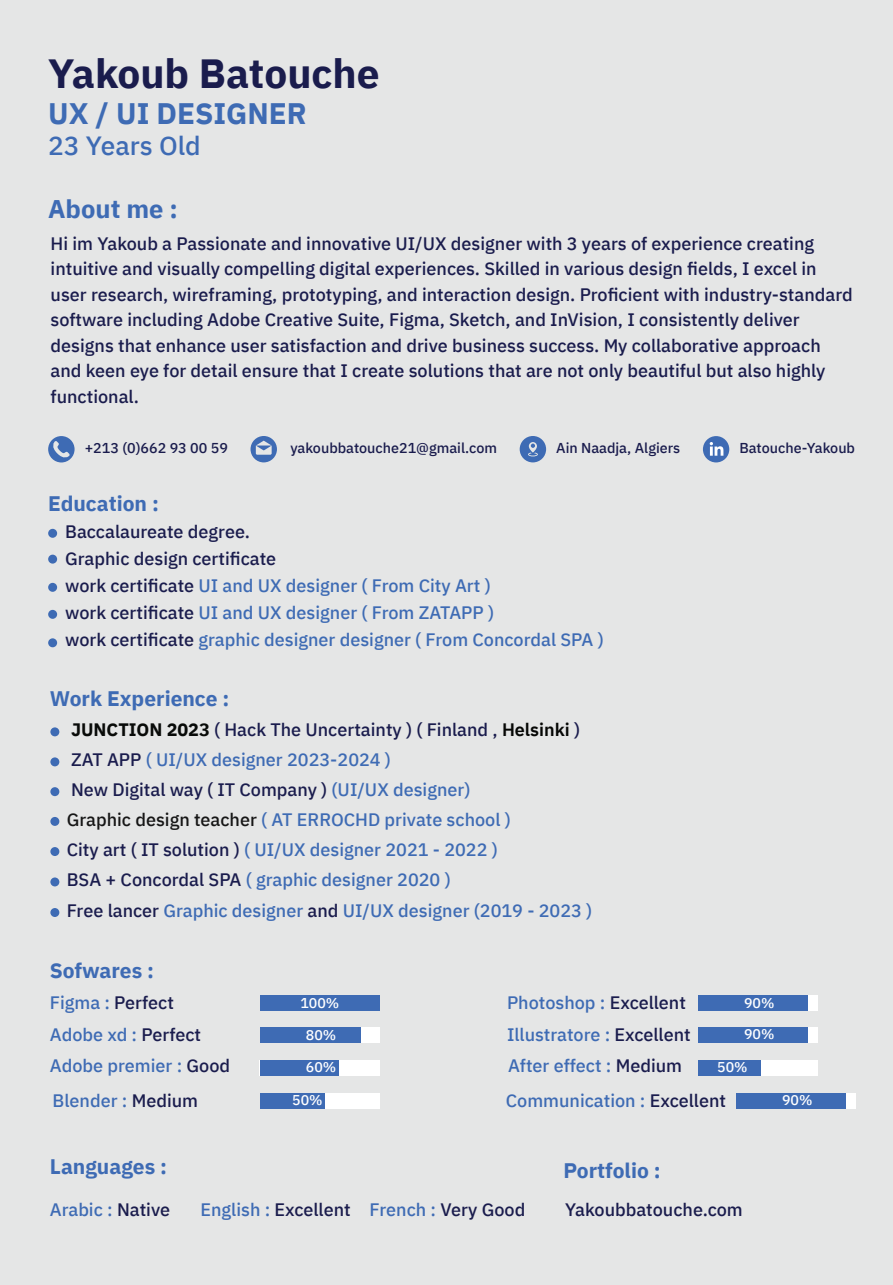
<style>
.page{position:relative;width:893px;height:1285px;background:#fff}
.page>*{position:absolute;margin:0;border:0;box-sizing:border-box;transform-origin:0 0}
.t1{font:700 40.65px "IBM Plex Sans Arabic";color:#1a1c4d}
.t2{font:700 29.55px "IBM Plex Sans Arabic";color:#3e6bb4}
.t3{font:500 26.25px "IBM Plex Sans Arabic";color:#3e6bb4}
.t4{font:700 25.5px "IBM Plex Sans Arabic";color:#3e6bb4}
.t5{font:700 21px "IBM Plex Sans Arabic";color:#3e6bb4}
.t6{font:500 18px/30px "IBM Plex Sans Arabic";color:#3e6bb4}
.t7{font:500 18px/25.5px "IBM Plex Sans Arabic";color:#1a1c4d}
.t8{font:500 14.25px "IBM Plex Sans Arabic";color:#1a1c4d}
.t9{font:500 14.1px "IBM Plex Sans Arabic";color:#fff}
.s1{color:#1a1c4d}
.s2{font-weight:700;color:#090b09}
.s3{font-weight:600;color:#060705}
.s4{color:#161616}
.s5{color:#3e6bb4}
</style>
<div class="page">
<div style="left:0;top:0;width:893px;height:1284px;background:#e5e6e6"></div>
<div style="left:703px;top:436px;width:26px;height:26px;background:#3e6bb4;border-radius:50%"></div>
<svg style="left:710px;top:442px;width:13px;height:13px"></svg>
<svg style="left:48px;top:436px;width:27px;height:26px"></svg>
<svg style="left:520px;top:436px;width:26px;height:26px"></svg>
<svg style="left:251px;top:436px;width:26px;height:26px"></svg>
<div style="left:48px;top:529px;width:9px;height:8px;background:#3e6bb4;border-radius:50%"></div>
<div style="left:48px;top:554px;width:9px;height:9px;background:#3e6bb4;border-radius:50%"></div>
<div style="left:48px;top:583px;width:9px;height:8px;background:#3e6bb4;border-radius:50%"></div>
<div style="left:48px;top:610px;width:9px;height:8px;background:#3e6bb4;border-radius:50%"></div>
<div style="left:48px;top:638px;width:9px;height:9px;background:#3e6bb4;border-radius:50%"></div>
<div style="left:50px;top:727px;width:9px;height:9px;background:#3e6bb4;border-radius:50%"></div>
<div style="left:50px;top:757px;width:9px;height:9px;background:#3e6bb4;border-radius:50%"></div>
<div style="left:50px;top:787px;width:9px;height:9px;background:#3e6bb4;border-radius:50%"></div>
<div style="left:50px;top:816px;width:9px;height:9px;background:#3e6bb4;border-radius:50%"></div>
<div style="left:50px;top:847px;width:9px;height:9px;background:#3e6bb4;border-radius:50%"></div>
<div style="left:50px;top:877px;width:9px;height:9px;background:#3e6bb4;border-radius:50%"></div>
<div style="left:50px;top:908px;width:9px;height:8px;background:#3e6bb4;border-radius:50%"></div>
<div style="left:260px;top:995px;width:120px;height:15px;background:#3e6bb4"></div>
<div style="left:260px;top:1027px;width:120px;height:15px;background:#fff"></div>
<div style="left:260px;top:1027px;width:101px;height:15px;background:#3e6bb4"></div>
<div style="left:260px;top:1059px;width:120px;height:16px;background:#fff"></div>
<div style="left:260px;top:1059px;width:78px;height:16px;background:#3e6bb4"></div>
<div style="left:698px;top:995px;width:120px;height:15px;background:#fff"></div>
<div style="left:698px;top:995px;width:110px;height:15px;background:#3e6bb4"></div>
<div style="left:698px;top:1027px;width:120px;height:15px;background:#fff"></div>
<div style="left:698px;top:1027px;width:110px;height:15px;background:#3e6bb4"></div>
<div style="left:698px;top:1059px;width:120px;height:16px;background:#fff"></div>
<div style="left:698px;top:1059px;width:62px;height:16px;background:#3e6bb4"></div>
<div style="left:736px;top:1093px;width:120px;height:15px;background:#fff"></div>
<div style="left:736px;top:1093px;width:110px;height:15px;background:#3e6bb4"></div>
<div style="left:260px;top:1093px;width:120px;height:15px;background:#fff"></div>
<div style="left:260px;top:1093px;width:64px;height:15px;background:#3e6bb4"></div>
<h1 class="t1" style="left:48px;top:50px;width:333px">Yakoub Batouche</h1>
<h2 class="t2" style="left:48px;top:96px;width:260px">UX / UI DESIGNER</h2>
<h3 class="t3" style="left:48px;top:131px;width:154px">23 Years Old</h3>
<h3 class="t4" style="left:48px;top:194px;width:131px">About me :</h3>
<p class="t7" style="left:51px;top:230px;width:804px">Hi im Yakoub a Passionate and innovative UI/UX designer with 3 years of experience creating intuitive and visually compelling digital experiences. Skilled in various design fields, I excel in user research, wireframing, prototyping, and interaction design. Proficient with industry-standard software including Adobe Creative Suite, Figma, Sketch, and InVision, I consistently deliver designs that enhance user satisfaction and drive business success. My collaborative approach and keen eye for detail ensure that I create solutions that are not only beautiful but also highly functional.</p>
<p class="t8" style="left:85px;top:439px;width:145px">+213 (0)662 93 00 59</p>
<p class="t8" style="left:290px;top:439px;width:208px">yakoubbatouche21@gmail.com</p>
<p class="t8" style="left:556px;top:439px;width:126px">Ain Naadja, Algiers</p>
<p class="t8" style="left:739px;top:439px;width:117px">Batouche-Yakoub</p>
<p class="t5" style="left:48px;top:491px;width:112px">Education :</p>
<p class="t6" style="left:65px;top:518px;width:540px;line-height:27px"><span class="s1">Baccalaureate degree.<br>Graphic design certificate<br>work certificate</span> UI and UX designer ( From City Art )<br><span class="s1">work certificate</span> UI and UX designer ( From ZATAPP )<br><span class="s1">work certificate</span> graphic designer designer ( From Concordal SPA )</p>
<p class="t5" style="left:50px;top:686px;width:181px">Work Experience :</p>
<p class="t6" style="left:67px;top:715px;width:527px"><span class="s2">JUNCTION 2023</span> <span class="s1">( Hack The Uncertainty ) ( Finland ,</span> <span class="s3">Helsinki</span> <span class="s1">)<br>ZAT APP</span> ( UI/UX designer 2023-2024 )<br><span class="s1">New Digital way ( IT Company )</span> (UI/UX designer)<br><span class="s4">Graphic design teacher</span> ( AT ERROCHD private school )<br><span class="s1">City art ( IT solution )</span> ( UI/UX designer 2021 - 2022 )<br><span class="s1">BSA + Concordal SPA</span> ( graphic designer 2020 )<br><span class="s1">Free lancer</span> Graphic designer <span class="s1">and</span> UI/UX designer (2019 - 2023 )</p>
<p class="t5" style="left:50px;top:958px;width:106px">Sofwares :</p>
<p class="t6" style="left:50px;top:987px;width:182px;line-height:31.5px">Figma : <span class="s1">Perfect<br></span>Adobe xd : <span class="s1">Perfect<br></span>Adobe premier : <span class="s1">Good</span></p>
<p class="t9" style="left:300px;top:994px;width:40px">100%</p>
<p class="t9" style="left:306px;top:1026px;width:32px">80%</p>
<p class="t9" style="left:306px;top:1058px;width:32px">60%</p>
<p class="t6" style="left:507px;top:987px;width:185px;line-height:31.5px">Photoshop : <span class="s1">Excellent<br></span>Illustratore : <span class="s1">Excellent<br></span>After effect : <span class="s1">Medium</span></p>
<p class="t9" style="left:744px;top:994px;width:32px">90%</p>
<p class="t9" style="left:744px;top:1026px;width:32px">90%</p>
<p class="t9" style="left:717px;top:1058px;width:32px">50%</p>
<p class="t6" style="left:53px;top:1085px;width:147px">Blender : <span class="s1">Medium</span></p>
<p class="t9" style="left:292px;top:1092px;width:32px">50%</p>
<p class="t6" style="left:506px;top:1085px;width:222px">Communication : <span class="s1">Excellent</span></p>
<p class="t9" style="left:782px;top:1092px;width:32px">90%</p>
<p class="t5" style="left:50px;top:1154px;width:119px">Languages :</p>
<p class="t6" style="left:50px;top:1194px;width:122px">Arabic : <span class="s1">Native</span></p>
<p class="t7" style="left:200px;top:1196px;width:326px"><span class="s5">English :</span> Excellent <span class="s5">French :</span> Very Good</p>
<p class="t5" style="left:563px;top:1158px;width:99px">Portfolio :</p>
<p class="t7" style="left:565px;top:1196px;width:179px">Yakoubbatouche.com</p>
</div>
